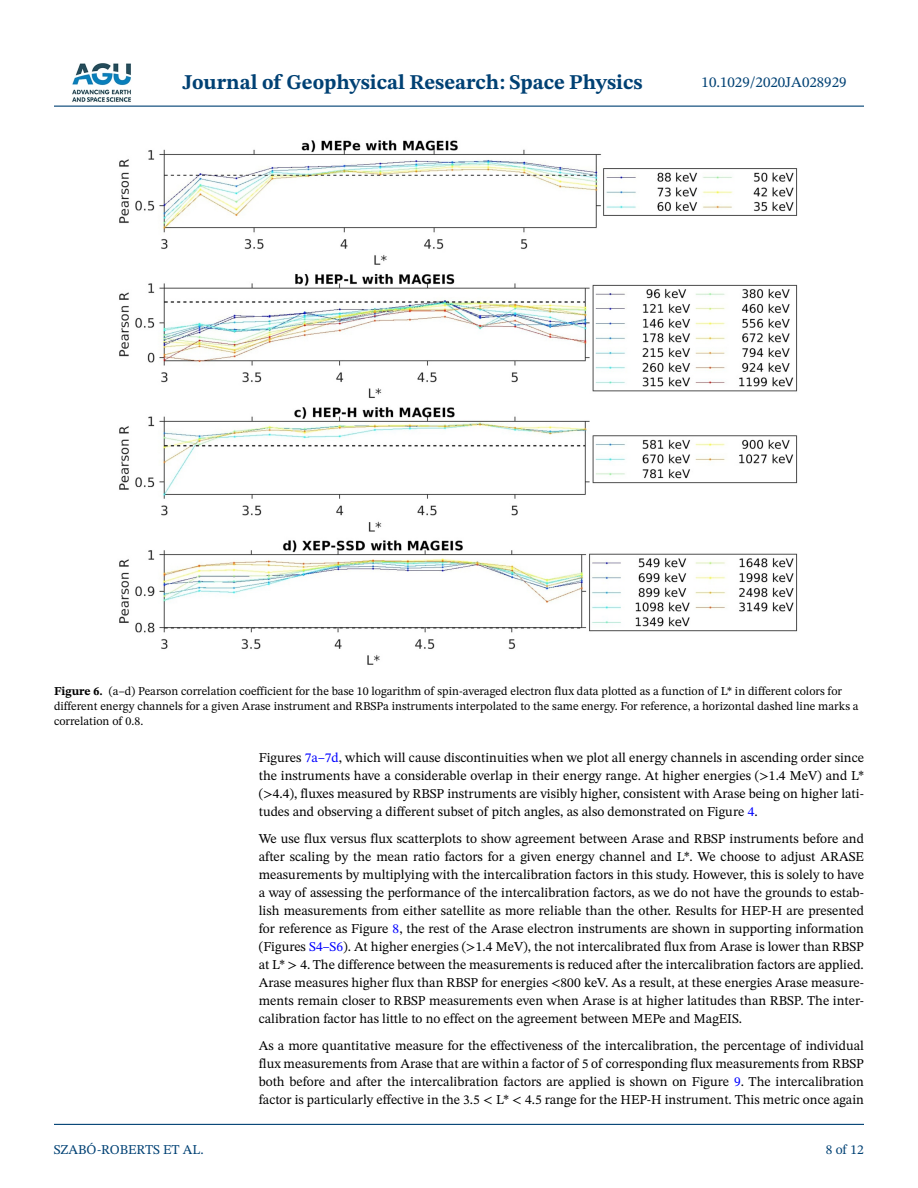
<style>
.page{position:relative;width:918px;height:1188px;background:#fff}
.page>*{position:absolute;margin:0;border:0;box-sizing:border-box;transform-origin:0 0}
.t1{font:700 21px "STIX Two Text";color:#004174}
.t2{font:15px "STIX Two Text";color:#004174}
.t3{font:13.5px/18px "STIX Two Text";color:#000;text-align:justify}
.t4{font:13.5px "STIX Two Text";color:#004174}
.t5{font:12px/15px "STIX Two Text";color:#000}
.s1{font-weight:700}
.s2{color:#00f}
</style>
<div class="page">
<hr style="left:54px;top:106px;width:810px;height:1px;background:#004174">
<hr style="left:54px;top:1124px;width:810px;height:1px;background:#004174">
<img style="left:72px;top:63px;width:59px;height:39px">
<img style="left:119px;top:140px;width:679px;height:525px">
<h1 class="t1" style="left:182px;top:67px;width:462px">Journal of Geophysical Research: Space Physics</h1>
<p class="t2" style="left:702px;top:72px;width:146px">10.1029/2020JA028929</p>
<p class="t5" style="left:54px;top:684px;width:806px"><span class="s1">Figure 6.</span> (a–d) Pearson correlation coefficient for the base 10 logarithm of spin-averaged electron flux data plotted as a function of L* in different colors for different energy channels for a given Arase instrument and RBSPa instruments interpolated to the same energy. For reference, a horizontal dashed line marks a correlation of 0.8.</p>
<p class="t4" style="left:54px;top:1140px;width:151px">SZABÓ-ROBERTS ET AL.</p>
<p class="t3" style="left:259px;top:749px;width:607px">Figures <span class="s2">7a–7d</span>, which will cause discontinuities when we plot all energy channels in ascending order since the instruments have a considerable overlap in their energy range. At higher energies (&gt;1.4 MeV) and L* (&gt;4.4), fluxes measured by RBSP instruments are visibly higher, consistent with Arase being on higher lati&shy;tudes and observing a different subset of pitch angles, as also demonstrated on Figure <span class="s2">4</span>.</p>
<p class="t3" style="left:259px;top:830px;width:607px">We use flux versus flux scatterplots to show agreement between Arase and RBSP instruments before and after scaling by the mean ratio factors for a given energy channel and L*. We choose to adjust ARASE measurements by multiplying with the intercalibration factors in this study. However, this is solely to have a way of assessing the performance of the intercalibration factors, as we do not have the grounds to estab&shy;lish measurements from either satellite as more reliable than the other. Results for HEP-H are presented for reference as Figure <span class="s2">8</span>, the rest of the Arase electron instruments are shown in supporting information (Figures <span class="s2">S4–S6</span>). At higher energies (&gt;1.4 MeV), the not intercalibrated flux from Arase is lower than RBSP at L* &gt; 4. The difference between the measurements is reduced after the intercalibration factors are applied.<br>Arase measures higher flux than RBSP for energies &lt;800 keV. As a result, at these energies Arase measure&shy;ments remain closer to RBSP measurements even when Arase is at higher latitudes than RBSP. The inter&shy;calibration factor has little to no effect on the agreement between MEPe and MagEIS.</p>
<p class="t3" style="left:259px;top:1037px;width:607px">As a more quantitative measure for the effectiveness of the intercalibration, the percentage of individual flux measurements from Arase that are within a factor of 5 of corresponding flux measurements from RBSP both before and after the intercalibration factors are applied is shown on Figure <span class="s2">9</span>. The intercalibration factor is particularly effective in the 3.5 &lt; L* &lt; 4.5 range for the HEP-H instrument. This metric once again</p>
<p class="t4" style="left:826px;top:1140px;width:40px">8 of 12</p>
</div>
